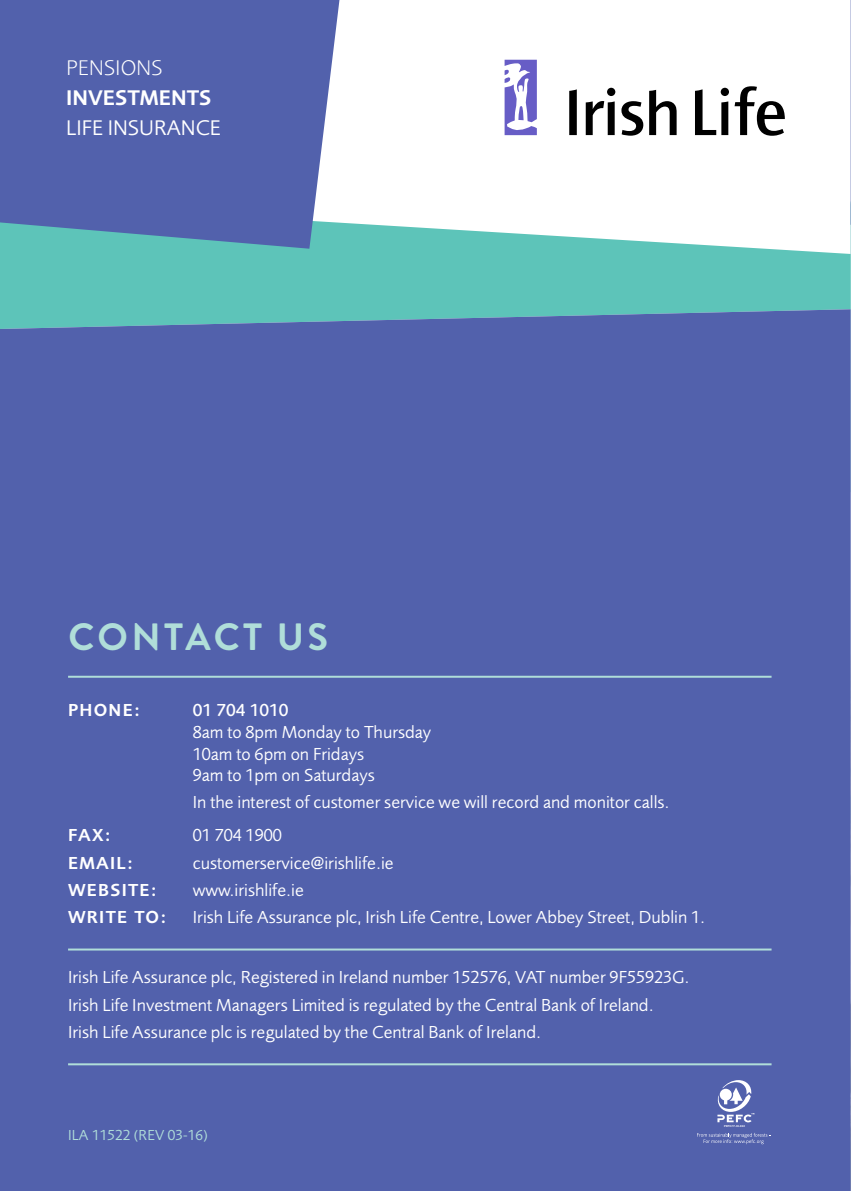
<style>
.page{position:relative;width:851px;height:1191px;background:#fff}
.page>*{position:absolute;margin:0;border:0;box-sizing:border-box;transform-origin:0 0}
.t1{font:700 38px "Brandon Grotesque";letter-spacing:.09em;color:#b0ded9}
.t2{font:22px "Foundry Sans";color:#fff}
.t3{font:600 22px "Foundry Sans";color:#fff}
.t4{font:300 22px "Foundry Sans";color:#fff}
.t5{font:18px/21.6px "Foundry Sans";color:#fff}
.t6{font:600 18px "Foundry Sans";letter-spacing:.07em;color:#fff}
.t7{font:500 18px "Foundry Sans";color:#fff}
.t8{font:15px "Foundry Sans";letter-spacing:.01em;color:#b0ded9}
.t9{font:700 2.6px "Arial";letter-spacing:.02em;color:#fff}
</style>
<div class="page">
<img style="left:850px;top:492px;width:1px;height:699px">
<svg style="left:850px;top:225px;width:1px;height:267px"></svg>
<svg style="left:0;top:222px;width:850px;height:87px;fill:#5dc4b9"></svg>
<div style="left:0;top:309px;width:850px;height:882px;background:#5261ac"></div>
<svg style="left:0;top:0;width:339px;height:249px;fill:#5261ac"></svg>
<hr style="left:850px;top:0;width:1px;height:225px;background:#5261ac">
<hr style="left:68px;top:675px;width:703px;height:2px;background:#b0ded9">
<hr style="left:68px;top:948px;width:703px;height:2px;background:#b0ded9">
<hr style="left:68px;top:1063px;width:703px;height:2px;background:#b0ded9">
<svg style="left:716px;top:1080px;width:38px;height:42px"></svg>
<svg style="left:697px;top:1132px;width:73px;height:12px"></svg>
<svg style="left:504px;top:60px;width:32px;height:75px"></svg>
<svg style="left:621px;top:101px;width:22px;height:35px"></svg>
<svg style="left:649px;top:90px;width:27px;height:45px"></svg>
<svg style="left:569px;top:89px;width:7px;height:46px"></svg>
<div style="left:607px;top:88px;width:8px;height:8px;background:#000;border-radius:50%"></div>
<svg style="left:585px;top:101px;width:29px;height:34px"></svg>
<svg style="left:695px;top:89px;width:33px;height:46px"></svg>
<svg style="left:734px;top:86px;width:50px;height:50px"></svg>
<p class="t4" style="left:66px;top:56px;width:98px">PENSIONS</p>
<p class="t3" style="left:66px;top:85px;width:146px">INVESTMENTS</p>
<p class="t2" style="left:66px;top:116px;width:156px">LIFE INSURANCE</p>
<h1 class="t1" style="left:68px;top:611px;width:261px">CONTACT US</h1>
<p class="t6" style="left:68px;top:700px;width:73px">PHONE:</p>
<p class="t7" style="left:193px;top:700px;width:97px">01 704 1010</p>
<p class="t5" style="left:193px;top:721px;width:240px">8am to 8pm Monday to Thursday<br>10am to 6pm on Fridays<br>9am to 1pm on Saturdays</p>
<p class="t5" style="left:193px;top:792px;width:478px">In the interest of customer service we will record and monitor calls.</p>
<p class="t6" style="left:68px;top:825px;width:44px">FAX:</p>
<p class="t5" style="left:193px;top:825px;width:90px">01 704 1900</p>
<p class="t6" style="left:68px;top:852px;width:66px">EMAIL:</p>
<p class="t5" style="left:193px;top:852px;width:202px">customerservice@irishlife.ie</p>
<p class="t6" style="left:68px;top:879px;width:90px">WEBSITE:</p>
<p class="t5" style="left:193px;top:879px;width:112px">www.irishlife.ie</p>
<p class="t6" style="left:68px;top:907px;width:100px">WRITE TO:</p>
<p class="t5" style="left:193px;top:906px;width:514px">Irish Life Assurance plc, Irish Life Centre, Lower Abbey Street, Dublin 1.</p>
<p class="t5" style="left:68px;top:964px;width:623px;line-height:27.2px">Irish Life Assurance plc, Registered in Ireland number 152576, VAT number 9F55923G.<br>Irish Life Investment Managers Limited is regulated by the Central Bank of Ireland.<br>Irish Life Assurance plc is regulated by the Central Bank of Ireland.</p>
<p class="t8" style="left:68px;top:1126px;width:141px">ILA 11522 (REV 03-16)</p>
<p class="t9" style="left:724px;top:1123px;width:22px">PEFC/17-33-022</p>
</div>
